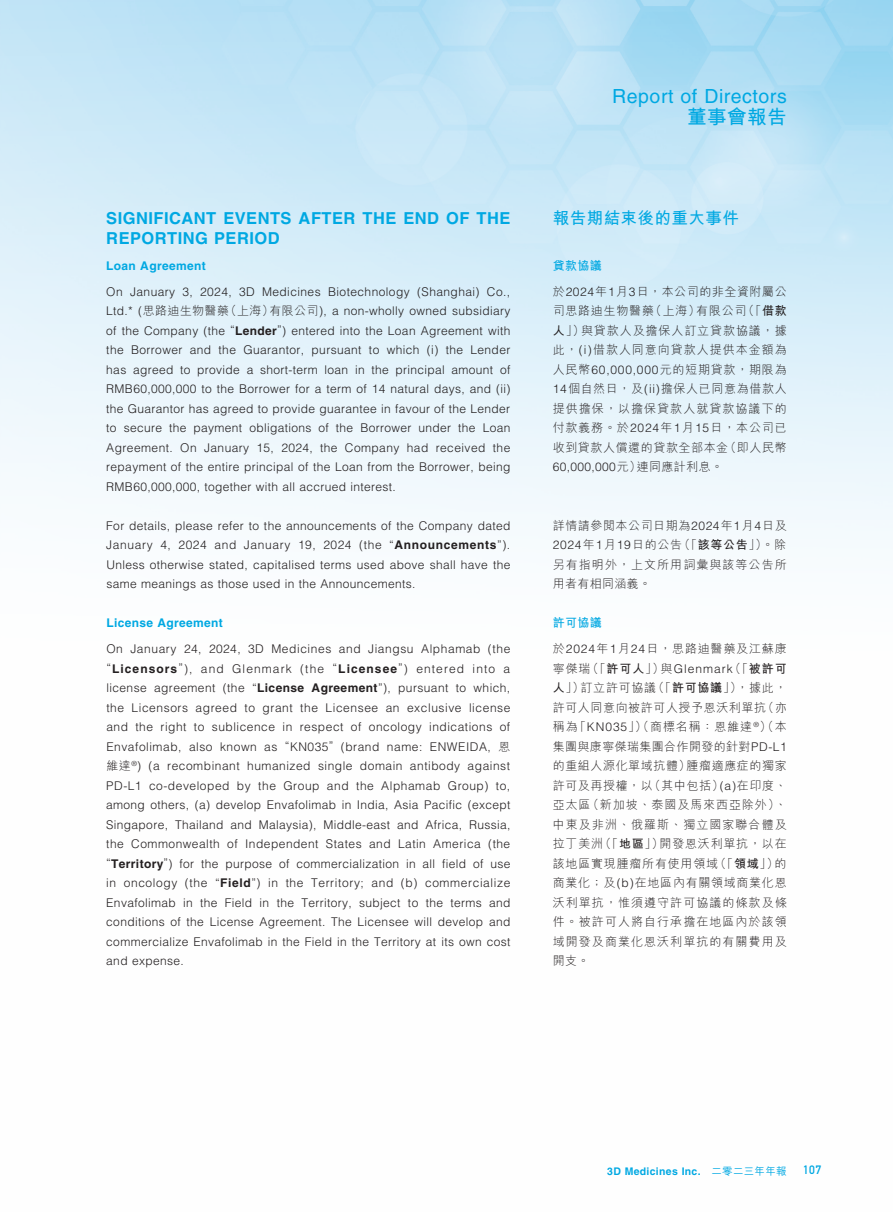
<style>
.page{position:relative;width:893px;height:1212px;background:#fff}
.page>*{position:absolute;margin:0;border:0;box-sizing:border-box;transform-origin:0 0}
.t1{font:19.5px "Helvetica LT Std";letter-spacing:.03em;color:#00a8e2}
.t2{font:700 19.5px "M Hei HK";letter-spacing:.03em;color:#00a8e2}
.t3{font:700 16.5px/19.5px "Helvetica LT Std";letter-spacing:.03em;color:#00a8e2}
.t4{font:700 16.5px "M Hei HK";letter-spacing:.03em;color:#00a8e2}
.t5{font:300 12px/19.5px "Helvetica LT Std";letter-spacing:.03em;color:#231f20;text-align:justify}
.t6{font:300 12px/19.5px "M Hei HK";letter-spacing:.085em;color:#231f20;text-align:justify}
.t7{font:700 12px "Helvetica LT Std";letter-spacing:.03em;color:#00a8e2}
.t8{font:300 12px/25.8px "M Hei HK";letter-spacing:.045em;color:#231f20}
.t9{font:12px "DIN Mittelschrift Std";color:#00a8e2}
.t10{font:700 10.5px "Helvetica LT Std";letter-spacing:.03em;color:#00a8e2}
.s1{font-family:"M Hei HK"}
.s2{font-weight:700}
.s3{font-weight:700;color:#00a8e2}
.s4{font-family:"Helvetica LT Std"}
.s5{font-family:"M Hei HK";font-weight:500}
</style>
<div class="page">
<svg style="left:0;top:0;width:893px;height:540px"></svg>
<h2 class="t3" style="left:106px;top:209px;width:406px">SIGNIFICANT EVENTS AFTER THE END OF THE<br>REPORTING PERIOD</h2>
<p class="t7" style="left:106px;top:258px;width:101px">Loan Agreement</p>
<p class="t5" style="left:106px;top:282px;width:406px">On January 3, 2024, 3D Medicines Biotechnology (Shanghai) Co., Ltd.* (<span class="s1">思路迪生物醫藥（上海）有限公司</span>), a non-wholly owned subsidiary of the Company (the “<span class="s2">Lender</span>”) entered into the Loan Agreement with the Borrower and the Guarantor, pursuant to which (i) the Lender has agreed to provide a short-term loan in the principal amount of RMB60,000,000 to the Borrower for a term of 14 natural days, and (ii) the Guarantor has agreed to provide guarantee in favour of the Lender to secure the payment obligations of the Borrower under the Loan Agreement. On January 15, 2024, the Company had received the repayment of the entire principal of the Loan from the Borrower, being RMB60,000,000, together with all accrued interest.</p>
<p class="t5" style="left:106px;top:516px;width:406px">For details, please refer to the announcements of the Company dated January 4, 2024 and January 19, 2024 (the “<span class="s2">Announcements</span>”).<br>Unless otherwise stated, capitalised terms used above shall have the same meanings as those used in the Announcements.</p>
<p class="t7" style="left:106px;top:616px;width:118px">License Agreement</p>
<p class="t5" style="left:106px;top:639px;width:406px">On January 24, 2024, 3D Medicines and Jiangsu Alphamab (the “<span class="s2">Licensors</span>”), and Glenmark (the “<span class="s2">Licensee</span>”) entered into a license agreement (the “<span class="s2">License Agreement</span>”), pursuant to which, the Licensors agreed to grant the Licensee an exclusive license and the right to sublicence in respect of oncology indications of Envafolimab, also known as “KN035” (brand name: ENWEIDA, <span class="s1">恩維達</span><sup>®</sup>) (a recombinant humanized single domain antibody against PD-L1 co-developed by the Group and the Alphamab Group) to, among others, (a) develop Envafolimab in India, Asia Pacific (except Singapore, Thailand and Malaysia), Middle-east and Africa, Russia, the Commonwealth of Independent States and Latin America (the “<span class="s2">Territory</span>”) for the purpose of commercialization in all field of use in oncology (the “<span class="s2">Field</span>”) in the Territory; and (b) commercialize Envafolimab in the Field in the Territory, subject to the terms and conditions of the License Agreement. The Licensee will develop and commercialize Envafolimab in the Field in the Territory at its own cost and expense.</p>
<h1 class="t1" style="left:612px;top:85px;width:176px">Report of Directors</h1>
<h1 class="t2" style="left:687px;top:102px;width:101px">董事會報告</h1>
<h2 class="t4" style="left:553px;top:206px;width:188px">報告期結束後的重大事件</h2>
<p class="t8" style="left:553px;top:252px;width:235px"><span class="s3">貸款協議<br></span>於<span class="s4">2024</span>年<span class="s4">1</span>月<span class="s4">3</span>日，本公司的非全資附屬公</p>
<p class="t6" style="left:553px;top:301px;width:235px">司思路迪生物醫藥（上海）有限公司（「<span class="s2">借款人</span>」）與貸款人及擔保人訂立貸款協議，據此，<span class="s4">(i)</span>借款人同意向貸款人提供本金額為人民幣<span class="s4">60,000,000</span>元的短期貸款，期限為<span class="s4">14</span>個自然日，及<span class="s4">(ii)</span>擔保人已同意為借款人提供擔保，以擔保貸款人就貸款協議下的付款義務。於<span class="s4">2024</span>年<span class="s4">1</span>月<span class="s4">15</span>日，本公司已收到貸款人償還的貸款全部本金（即人民幣</p>
<p class="t5" style="left:553px;top:457px;width:172px">60,000,000<span class="s1">元）連同應計利息。</span></p>
<p class="t6" style="left:553px;top:515px;width:235px">詳情請參閱本公司日期為<span class="s4">2024</span>年<span class="s4">1</span>月<span class="s4">4</span>日及<span class="s4">2024</span>年<span class="s4">1</span>月<span class="s4">19</span>日的公告（「<span class="s2">該等公告</span>」）。除另有指明外，上文所用詞彙與該等公告所用者有相同涵義。</p>
<p class="t6" style="left:553px;top:610px;width:235px;line-height:26px"><span class="s3">許可協議<br></span>於<span class="s4">2024</span>年<span class="s4">1</span>月<span class="s4">24</span>日，思路迪醫藥及江蘇康</p>
<p class="t6" style="left:553px;top:658px;width:235px">寧傑瑞（「<span class="s2">許可人</span>」）與<span class="s4">Glenmark</span>（「<span class="s2">被許可人</span>」）訂立許可協議（「<span class="s2">許可協議</span>」），據此，許可人同意向被許可人授予恩沃利單抗（亦稱為「<span class="s4">KN035</span>」）（商標名稱：恩維達<sup>®</sup>）（本集團與康寧傑瑞集團合作開發的針對<span class="s4">PD-L1</span>的重組人源化單域抗體）腫瘤適應症的獨家許可及再授權，以（其中包括）<span class="s4">(a)</span>在印度、亞太區（新加坡、泰國及馬來西亞除外）、中東及非洲、俄羅斯、獨立國家聯合體及拉丁美洲（「<span class="s2">地區</span>」）開發恩沃利單抗，以在該地區實現腫瘤所有使用領域（「<span class="s2">領域</span>」）的商業化；及<span class="s4">(b)</span>在地區內有關領域商業化恩沃利單抗，惟須遵守許可協議的條款及條件。被許可人將自行承擔在地區內於該領域開發及商業化恩沃利單抗的有關費用及開支。</p>
<p class="t10" style="left:607px;top:1164px;width:181px">3D Medicines Inc. <span class="s5">二零二三年年報</span></p>
<p class="t9" style="left:803px;top:1162px;width:19px">107</p>
</div>
